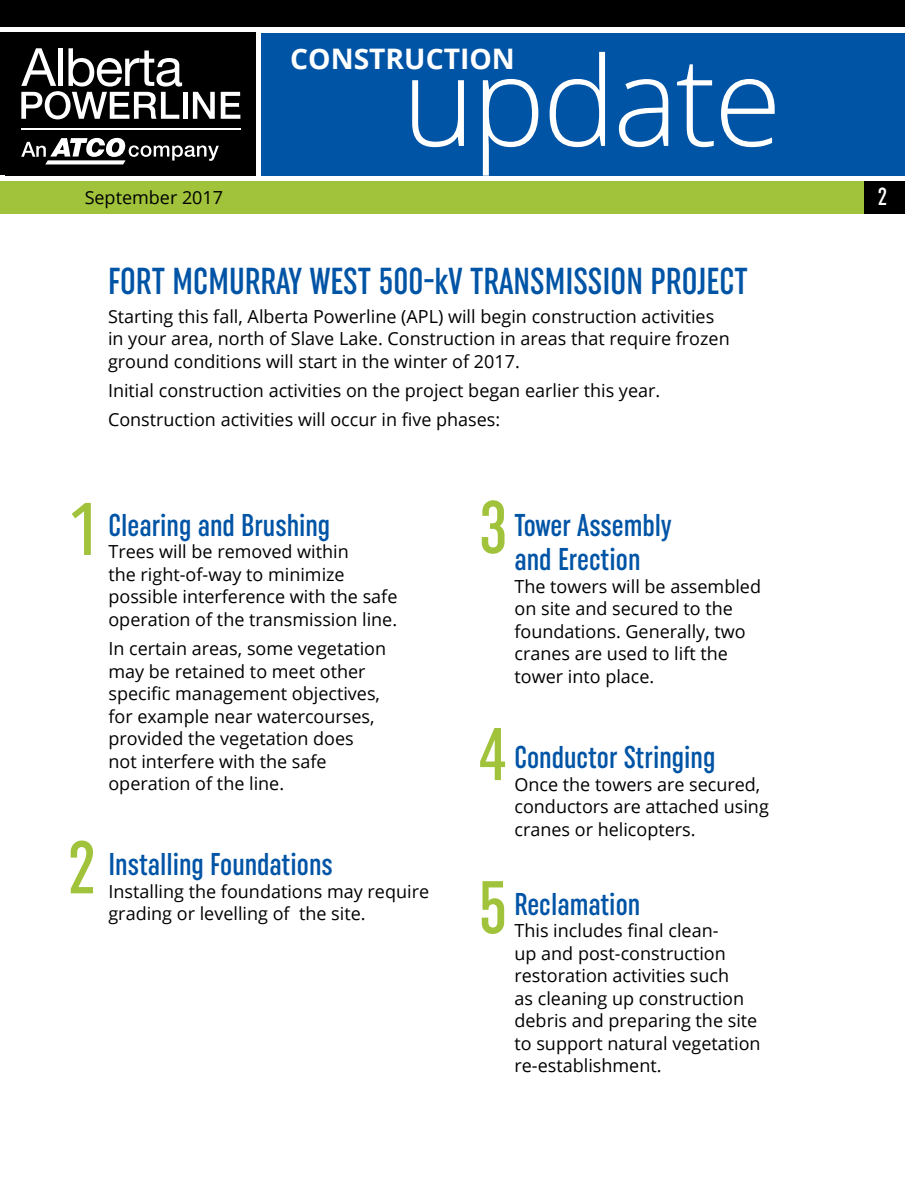
<style>
.page{position:relative;width:918px;height:1188px;background:#fff}
.page>*{position:absolute;margin:0;border:0;box-sizing:border-box;transform-origin:0 0}
.t1{font:300 123.75px "Open Sans";letter-spacing:-.025em;color:#fff}
.t2{font:500 extra-condensed 74.4px "Uniform";color:#a0c33b}
.t3{font:500 extra-condensed 37.5px "Uniform";color:#0054a6}
.t4{font:500 extra-condensed 31.5px/34.5px "Uniform";color:#0054a6}
.t5{font:700 28.35px "Open Sans";color:#fff}
.t6{font:500 extra-condensed 24.75px "Uniform";color:#fff}
.t7{font:18px/22.5px "Open Sans";color:#000}
</style>
<div class="page">
<div style="left:0;top:182px;width:864px;height:32px;background:#a0c33b"></div>
<div style="left:864px;top:182px;width:40px;height:32px;background:#000"></div>
<div style="left:261px;top:33px;width:643px;height:142px;background:#0054a6"></div>
<div style="left:0;top:0;width:904px;height:26px;background:#000"></div>
<div style="left:0;top:32px;width:11px;height:143px;background:#000"></div>
<div style="left:5px;top:32px;width:251px;height:144px;background:#000"></div>
<svg style="left:21px;top:48px;width:161px;height:71px"></svg>
<div style="left:183px;top:92px;width:5px;height:27px;background:#fff"></div>
<svg style="left:193px;top:92px;width:22px;height:27px"></svg>
<svg style="left:221px;top:92px;width:19px;height:27px"></svg>
<svg style="left:21px;top:138px;width:198px;height:26px"></svg>
<hr style="left:21px;top:128px;width:219px;height:2px;background:#fff">
<h3 class="t5" style="left:290px;top:38px;width:226px">CONSTRUCTION</h3>
<h1 class="t1" style="left:402px;top:16px;width:381px">update</h1>
<p class="t7" style="left:85px;top:185px;width:140px">September 2017</p>
<h3 class="t6" style="left:878px;top:182px;width:11px">2</h3>
<h3 class="t3" style="left:108px;top:259px;width:641px">FORT MCMURRAY WEST 500-kV TRANSMISSION PROJECT</h3>
<p class="t7" style="left:108px;top:305px;width:623px">Starting this fall, Alberta Powerline (APL) will begin construction activities in your area, north of Slave Lake. Construction in areas that require frozen ground conditions will start in the winter of 2017.</p>
<p class="t7" style="left:108px;top:376px;width:554px;line-height:29.2px">Initial construction activities on the project began earlier this year.<br>Construction activities will occur in five phases:</p>
<h2 class="t2" style="left:71px;top:486px;width:27px">1</h2>
<h3 class="t4" style="left:108px;top:507px;width:223px">Clearing and Brushing</h3>
<p class="t7" style="left:108px;top:540px;width:291px">Trees will be removed within<br>the right-of-way to minimize possible interference with the safe operation of the transmission line.</p>
<p class="t7" style="left:108px;top:637px;width:279px">In certain areas, some vegetation may be retained to meet other specific management objectives, for example near watercourses, provided the vegetation does not interfere with the safe operation of the line.</p>
<h2 class="t2" style="left:68px;top:824px;width:30px">2</h2>
<h3 class="t4" style="left:108px;top:847px;width:226px">Installing Foundations</h3>
<p class="t7" style="left:108px;top:880px;width:322px">Installing the foundations may require grading or levelling of the site.</p>
<h2 class="t2" style="left:479px;top:484px;width:30px">3</h2>
<h3 class="t4" style="left:515px;top:507px;width:159px">Tower Assembly and Erection</h3>
<p class="t7" style="left:515px;top:575px;width:248px">The towers will be assembled on site and secured to the foundations. Generally, two cranes are used to lift the tower into place.</p>
<h2 class="t2" style="left:478px;top:711px;width:31px">4</h2>
<h3 class="t4" style="left:515px;top:740px;width:202px">Conductor Stringing</h3>
<p class="t7" style="left:515px;top:772px;width:256px">Once the towers are secured, conductors are attached using cranes or helicopters.</p>
<h2 class="t2" style="left:478px;top:864px;width:31px">5</h2>
<h3 class="t4" style="left:515px;top:886px;width:127px">Reclamation</h3>
<p class="t7" style="left:515px;top:919px;width:248px">This includes final clean-<br>up and post-construction restoration activities such<br>as cleaning up construction debris and preparing the site to support natural vegetation re-establishment.</p>
</div>
